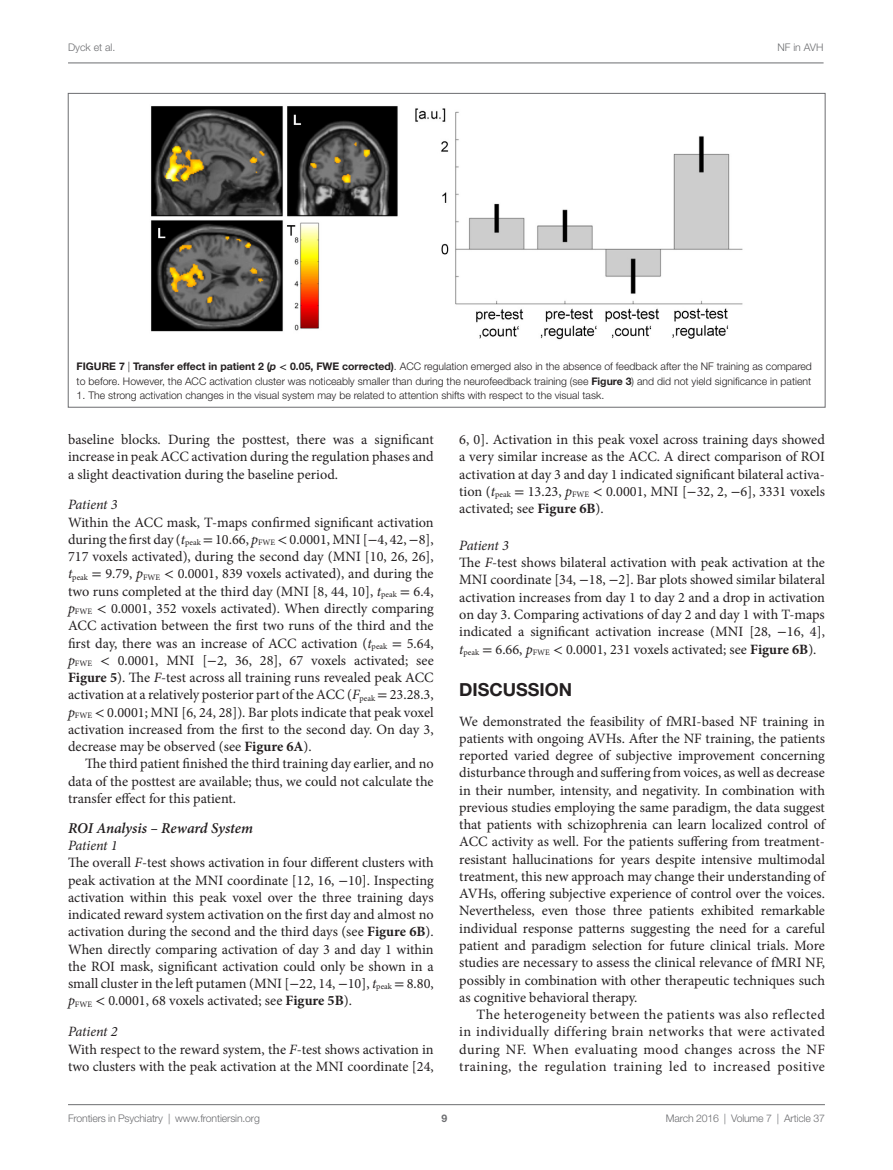
<style>
.page{position:relative;width:893px;height:1170px;background:#fff}
.page>*{position:absolute;margin:0;border:0;box-sizing:border-box;transform-origin:0 0}
.t1{font:700 18px "Helvetica Neue LT Std";color:#231f20}
.t2{font:italic 600 15px "Minion Pro";letter-spacing:-.01em;color:#231f20}
.t3{font:14.25px/17.2px "Minion Pro";color:#231f20;text-align:justify}
.t4{font:italic 14.25px "Minion Pro";letter-spacing:-.015em;color:#231f20}
.t5{font:300 10.5px/14.2px "Helvetica Neue LT Std";color:#231f20}
.t6{font:300 10.5px "Helvetica Neue LT Std";letter-spacing:-.015em;color:#6c6d70}
.t7{font:700 10.5px "Helvetica Neue LT Std";color:#6c6d70}
.s1{font-weight:700}
.s2{font-weight:700;font-style:italic}
.s3{font-family:"STIX General";font-weight:700}
.s4{font-style:italic}
.s5{font-family:"STIX General"}
</style>
<div class="page">
<hr style="left:68px;top:1104px;width:757px;height:1px;background:#6c6d70">
<hr style="left:68px;top:63px;width:756px;height:1px;background:#6c6d70">
<img style="left:151px;top:106px;width:592px;height:234px">
<p class="t6" style="left:68px;top:41px;width:49px">Dyck et al.</p>
<p class="t6" style="left:777px;top:41px;width:48px">NF in AVH</p>
<p class="t5" style="left:77px;top:359px;width:737px"><span class="s1">FIGURE 7</span> | <span class="s1">Transfer effect in patient 2 (</span><span class="s2">p</span> <span class="s3">&lt;</span> <span class="s1">0.05, FWE corrected)</span>. ACC regulation emerged also in the absence of feedback after the NF training as compared to before. However, the ACC activation cluster was noticeably smaller than during the neurofeedback training (see <span class="s1">Figure 3</span>) and did not yield significance in patient</p>
<p class="t5" style="left:77px;top:387px;width:529px">1. The strong activation changes in the visual system may be related to attention shifts with respect to the visual task.</p>
<p class="t3" style="left:68px;top:431px;width:367px">baseline blocks. During the posttest, there was a significant increase in peak ACC activation during the regulation phases and a slight deactivation during the baseline period.</p>
<p class="t4" style="left:68px;top:495px;width:51px">Patient 3</p>
<p class="t3" style="left:68px;top:513px;width:367px">Within the ACC mask, T-maps confirmed significant activation during the first day (<span class="s4">t</span><sub>peak</sub> <span class="s5">=</span> 10.66, <span class="s4">p</span><sub>FWE</sub> <span class="s5">&lt;</span> 0.0001, MNI [<span class="s5">−</span>4, 42, <span class="s5">−</span>8], 717 voxels activated), during the second day (MNI [10, 26, 26], <span class="s4">t</span><sub>peak</sub> <span class="s5">=</span> 9.79, <span class="s4">p</span><sub>FWE</sub> <span class="s5">&lt;</span> 0.0001, 839 voxels activated), and during the two runs completed at the third day (MNI [8, 44, 10], <span class="s4">t</span><sub>peak</sub> <span class="s5">=</span> 6.4, <span class="s4">p</span><sub>FWE</sub> <span class="s5">&lt;</span> 0.0001, 352 voxels activated). When directly comparing ACC activation between the first two runs of the third and the first day, there was an increase of ACC activation (<span class="s4">t</span><sub>peak</sub> <span class="s5">=</span> 5.64, <span class="s4">p</span><sub>FWE</sub> <span class="s5">&lt;</span> 0.0001, MNI [<span class="s5">−</span>2, 36, 28], 67 voxels activated; see <span class="s1">Figure 5</span>). The <span class="s4">F</span>-test across all training runs revealed peak ACC activation at a relatively posterior part of the ACC (<span class="s4">F</span><sub>peak</sub> <span class="s5">=</span> 23.28.3, <span class="s4">p</span><sub>FWE</sub> <span class="s5">&lt;</span> 0.0001; MNI [6, 24, 28]). Bar plots indicate that peak voxel activation increased from the first to the second day. On day 3, decrease may be observed (see <span class="s1">Figure 6A</span>).</p>
<p class="t3" style="left:68px;top:755px;width:367px;text-indent:17px">The third patient finished the third training day earlier, and no data of the posttest are available; thus, we could not calculate the transfer effect for this patient.</p>
<p class="t2" style="left:68px;top:817px;width:186px">ROI Analysis – Reward System</p>
<p class="t3" style="left:68px;top:837px;width:367px;text-align:left"><span class="s4">Patient 1<br></span>The overall <span class="s4">F</span>-test shows activation in four different clusters with peak activation at the MNI coordinate [12, 16, <span class="s5">−</span>10]. Inspecting activation within this peak voxel over the three training days indicated reward system activation on the first day and almost no activation during the second and the third days (see <span class="s1">Figure 6B</span>).<br>When directly comparing activation of day 3 and day 1 within the ROI mask, significant activation could only be shown in a small cluster in the left putamen (MNI [<span class="s5">−</span>22, 14, <span class="s5">−</span>10], <span class="s4">t</span><sub>peak</sub> <span class="s5">=</span> 8.80, <span class="s4">p</span><sub>FWE</sub> <span class="s5">&lt;</span> 0.0001, 68 voxels activated; see <span class="s1">Figure 5B</span>).</p>
<p class="t3" style="left:68px;top:1023px;width:367px;text-align:left"><span class="s4">Patient 2<br></span>With respect to the reward system, the <span class="s4">F</span>-test shows activation in two clusters with the peak activation at the MNI coordinate [24,</p>
<p class="t3" style="left:459px;top:431px;width:367px">6, 0]. Activation in this peak voxel across training days showed a very similar increase as the ACC. A direct comparison of ROI activation at day 3 and day 1 indicated significant bilateral activa&shy;tion (<span class="s4">t</span><sub>peak</sub> <span class="s5">=</span> 13.23, <span class="s4">p</span><sub>FWE</sub> <span class="s5">&lt;</span> 0.0001, MNI [<span class="s5">−</span>32, 2, <span class="s5">−</span>6], 3331 voxels activated; see <span class="s1">Figure 6B</span>).</p>
<p class="t3" style="left:459px;top:537px;width:367px;text-align:left"><span class="s4">Patient 3<br></span>The <span class="s4">F</span>-test shows bilateral activation with peak activation at the MNI coordinate [34, <span class="s5">−</span>18, <span class="s5">−</span>2]. Bar plots showed similar bilateral activation increases from day 1 to day 2 and a drop in activation on day 3. Comparing activations of day 2 and day 1 with T-maps indicated a significant activation increase (MNI [28, <span class="s5">−</span>16, 4], <span class="s4">t</span><sub>peak</sub> <span class="s5">=</span> 6.66, <span class="s4">p</span><sub>FWE</sub> <span class="s5">&lt;</span> 0.0001, 231 voxels activated; see <span class="s1">Figure 6B</span>).</p>
<p class="t1" style="left:459px;top:678px;width:115px">DISCUSSION</p>
<p class="t3" style="left:459px;top:712px;width:367px">We demonstrated the feasibility of fMRI-based NF training in patients with ongoing AVHs. After the NF training, the patients reported varied degree of subjective improvement concerning disturbance through and suffering from voices, as well as decrease in their number, intensity, and negativity. In combination with previous studies employing the same paradigm, the data suggest that patients with schizophrenia can learn localized control of ACC activity as well. For the patients suffering from treatment&shy;resistant hallucinations for years despite intensive multimodal treatment, this new approach may change their understanding of AVHs, offering subjective experience of control over the voices.<br>Nevertheless, even those three patients exhibited remarkable individual response patterns suggesting the need for a careful patient and paradigm selection for future clinical trials. More studies are necessary to assess the clinical relevance of fMRI NF, possibly in combination with other therapeutic techniques such as cognitive behavioral therapy.</p>
<p class="t3" style="left:459px;top:1005px;width:367px;text-indent:17px">The heterogeneity between the patients was also reflected in individually differing brain networks that were activated during NF. When evaluating mood changes across the NF training, the regulation training led to increased positive</p>
<p class="t6" style="left:68px;top:1111px;width:193px">Frontiers in Psychiatry | www.frontiersin.org</p>
<p class="t7" style="left:441px;top:1111px;width:7px">9</p>
<p class="t6" style="left:666px;top:1111px;width:161px">March 2016 | Volume 7 | Article 37</p>
</div>
